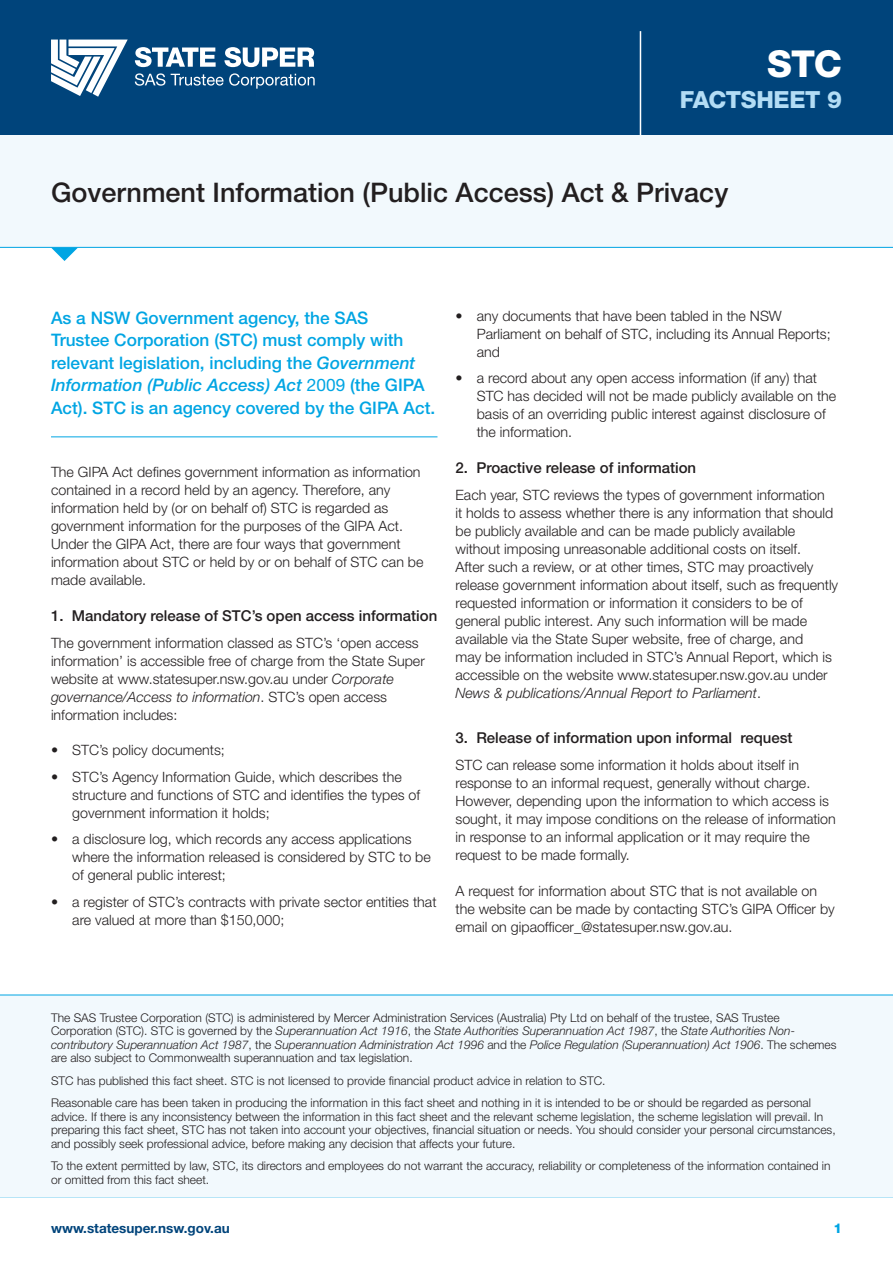
<style>
.page{position:relative;width:893px;height:1263px;background:#fff}
.page>*{position:absolute;margin:0;border:0;box-sizing:border-box;transform-origin:0 0}
.t1{font:800 37.2px "Helvetica Neue LT Std";color:#fff}
.t2{font:500 27px "Helvetica Neue LT";color:#231f20}
.t3{font:800 23.7px "Helvetica Neue LT Std";letter-spacing:-.015em;color:#b3ddf5}
.t4{font:500 17.25px/22.5px "Helvetica Neue LT";color:#00a5e3}
.Heading_2{font:500 15px "Helvetica Neue LT";color:#231f20}
.Body{font:300 14.25px/18px "Helvetica Neue LT Std";color:#231f20}
.Bullet_level_1{font:300 14.25px/18px "Helvetica Neue LT Std";color:#231f20}
.t5{font:700 13.5px "Helvetica Neue LT Std";color:#00447b}
.t6{font:800 13.5px "Helvetica Neue LT Std";color:#00a5e3}
.t7{font:300 12px/13.5px "Helvetica Neue LT Std";color:#231f20}
.t8{font:italic 300 12px/13.5px "Helvetica Neue LT";color:#231f20}
.s1{font-style:italic}
.s2{font-weight:400}
.s3{font-family:"Helvetica Neue LT";font-style:italic}
.s4{font-family:"Helvetica Neue LT Std";font-style:normal}
</style>
<div class="page">
<div style="left:0;top:135px;width:893px;height:112px;background:#f2f9fd"></div>
<hr style="left:0;top:1196px;width:893px;height:1px;background:#00a5e3">
<svg style="left:51px;top:248px;width:27px;height:13px"></svg>
<hr style="left:0;top:247px;width:893px;height:1px;background:#00a5e3">
<div style="left:0;top:0;width:893px;height:135px;background:#00447b"></div>
<svg style="left:135px;top:47px;width:81px;height:20px"></svg>
<svg style="left:51px;top:40px;width:77px;height:57px"></svg>
<svg style="left:135px;top:73px;width:30px;height:13px"></svg>
<svg style="left:171px;top:73px;width:144px;height:16px"></svg>
<svg style="left:224px;top:47px;width:90px;height:20px"></svg>
<hr style="left:640px;top:31px;width:1px;height:104px;background:#fff">
<div style="left:0;top:995px;width:893px;height:201px;background:#f2f9fd"></div>
<hr style="left:0;top:995px;width:893px;height:1px;background:#00a5e3">
<hr style="left:51px;top:436px;width:386px;height:1px;background:#00a5e3">
<h1 class="t1" style="left:767px;top:41px;width:76px">STC</h1>
<h3 class="t3" style="left:680px;top:85px;width:164px">FACTSHEET 9</h3>
<p class="t2" style="left:51px;top:176px;width:679px">Government Information (Public Access) Act &amp; Privacy</p>
<p class="t4" style="left:51px;top:306px;width:386px">As a NSW Government agency, the SAS<br>Trustee Corporation (STC) must comply with relevant legislation, including the <span class="s1">Government Information (Public Access) Act</span> <span class="s2">2009</span> (the GIPA Act). STC is an agency covered by the GIPA Act.</p>
<p class="Body" style="left:51px;top:463px;width:374px">The GIPA Act defines government information as information contained in a record held by an agency. Therefore, any information held by (or on behalf of) STC is regarded as government information for the purposes of the GIPA Act.<br>Under the GIPA Act, there are four ways that government information about STC or held by or on behalf of STC can be made available.</p>
<p class="Heading_2" style="left:51px;top:607px;width:388px">1. Mandatory release of STC’s open access information</p>
<p class="Body" style="left:51px;top:634px;width:375px">The government information classed as STC’s ‘open access information’ is accessible free of charge from the State Super website at www.statesuper.nsw.gov.au under <span class="s3">Corporate governance/Access to information</span>. STC’s open access information includes:</p>
<p class="Bullet_level_1" style="left:51px;top:741px;width:175px">• STC’s policy documents;</p>
<p class="Bullet_level_1" style="left:72px;top:767px;width:349px;text-indent:-21px">• STC’s Agency Information Guide, which describes the structure and functions of STC and identifies the types of government information it holds;</p>
<p class="Bullet_level_1" style="left:72px;top:830px;width:360px;text-indent:-21px">• a disclosure log, which records any access applications where the information released is considered by STC to be of general public interest;</p>
<p class="Bullet_level_1" style="left:72px;top:892px;width:366px;text-indent:-21px">• a register of STC’s contracts with private sector entities that are valued at more than $150,000;</p>
<p class="Bullet_level_1" style="left:477px;top:306px;width:355px;text-indent:-21px">• any documents that have been tabled in the NSW<br>Parliament on behalf of STC, including its Annual Reports; and</p>
<p class="Bullet_level_1" style="left:477px;top:369px;width:361px;text-indent:-21px">• a record about any open access information (if any) that STC has decided will not be made publicly available on the basis of an overriding public interest against disclosure of the information.</p>
<p class="Heading_2" style="left:455px;top:458px;width:242px">2. Proactive release of information</p>
<p class="Body" style="left:455px;top:485px;width:384px">Each year, STC reviews the types of government information<br>it holds to assess whether there is any information that should be publicly available and can be made publicly available without imposing unreasonable additional costs on itself.<br>After such a review, or at other times, STC may proactively release government information about itself, such as frequently requested information or information it considers to be of general public interest. Any such information will be made available via the State Super website, free of charge, and<br>may be information included in STC’s Annual Report, which is accessible on the website www.statesuper.nsw.gov.au under <span class="s3">News &amp; publications/Annual Report to Parliament</span>.</p>
<p class="Heading_2" style="left:455px;top:728px;width:339px">3. Release of information upon informal request</p>
<p class="Body" style="left:455px;top:755px;width:382px">STC can release some information it holds about itself in response to an informal request, generally without charge.<br>However, depending upon the information to which access is sought, it may impose conditions on the release of information in response to an informal application or it may require the request to be made formally.</p>
<p class="Body" style="left:455px;top:881px;width:381px">A request for information about STC that is not available on the website can be made by contacting STC’s GIPA Officer by email on gipaofficer_@statesuper.nsw.gov.au.</p>
<p class="t7" style="left:51px;top:1010px;width:730px">The SAS Trustee Corporation (STC) is administered by Mercer Administration Services (Australia) Pty Ltd on behalf of the trustee, SAS Trustee</p>
<p class="t8" style="left:51px;top:1024px;width:787px"><span class="s4">Corporation (STC). STC is governed by the</span> Superannuation Act 1916<span class="s4">, the</span> State Authorities Superannuation Act 1987<span class="s4">, the</span> State Authorities Non&shy;contributory Superannuation Act 1987<span class="s4">, the</span> Superannuation Administration Act 1996 <span class="s4">and the</span> Police Regulation (Superannuation) Act 1906<span class="s4">. The schemes</span></p>
<p class="t7" style="left:51px;top:1046px;width:761px;line-height:22.5px">are also subject to Commonwealth superannuation and tax legislation.<br>STC has published this fact sheet. STC is not licensed to provide financial product advice in relation to STC.<br>Reasonable care has been taken in producing the information in this fact sheet and nothing in it is intended to be or should be regarded as personal</p>
<p class="t7" style="left:51px;top:1109px;width:786px">advice. If there is any inconsistency between the information in this fact sheet and the relevant scheme legislation, the scheme legislation will prevail. In preparing this fact sheet, STC has not taken into account your objectives, financial situation or needs. You should consider your personal circumstances, and possibly seek professional advice, before making any decision that affects your future.</p>
<p class="t7" style="left:51px;top:1159px;width:781px">To the extent permitted by law, STC, its directors and employees do not warrant the accuracy, reliability or completeness of the information contained in or omitted from this fact sheet.</p>
<p class="t5" style="left:51px;top:1220px;width:180px">www.statesuper.nsw.gov.au</p>
<p class="t6" style="left:833px;top:1220px;width:10px">1</p>
</div>
